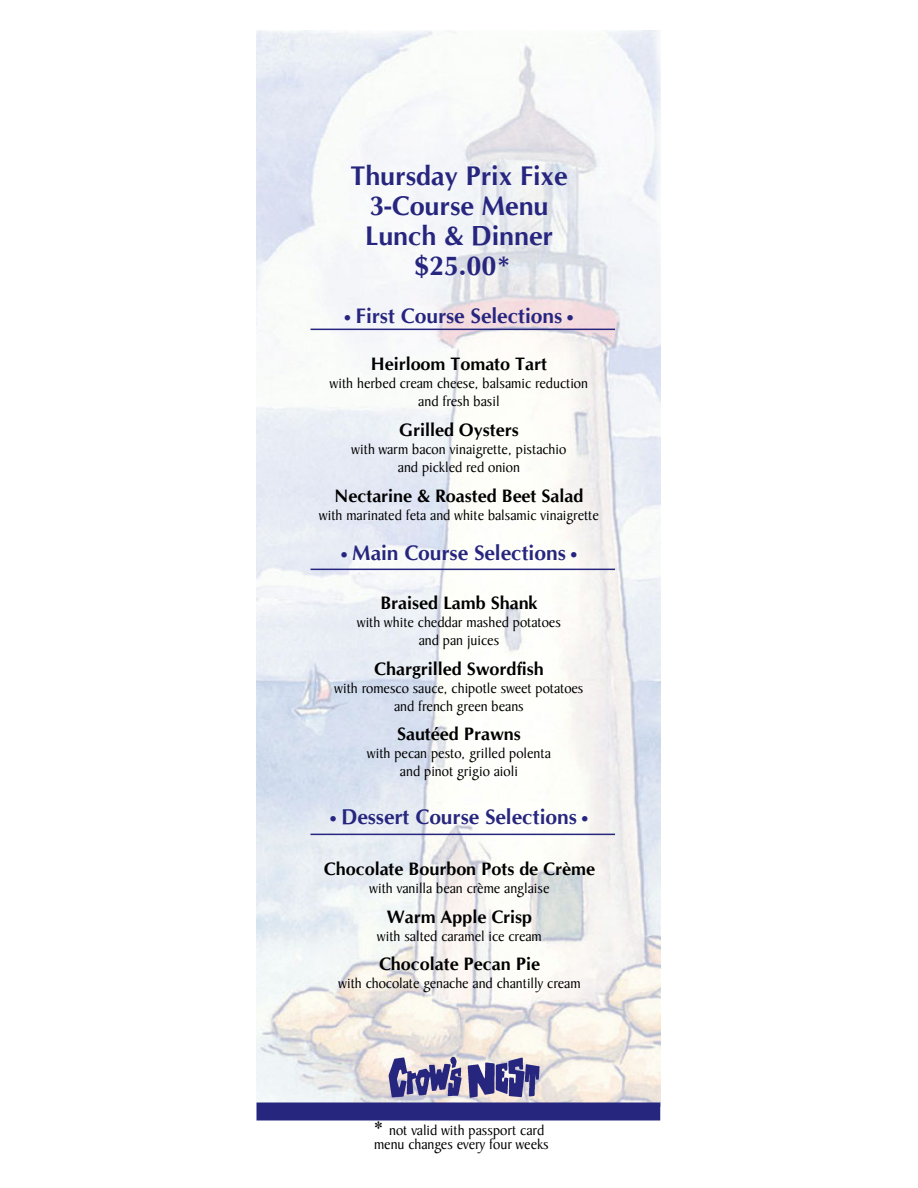
<style>
.page{position:relative;width:918px;height:1188px;background:#fff}
.page>*{position:absolute;margin:0;border:0;box-sizing:border-box;transform-origin:0 0}
.t1{font:700 27px/30px "CG Omega";color:#27267f;text-align:center}
.t2{font:700 21px "CG Omega";color:#27267f}
.t3{font:700 18px "CG Omega";color:#000}
.t4{font:15px/18px "Baker Signet Std";color:#000;text-align:center}
.s1{font-size:15px}
.s2{font-size:21px}
</style>
<div class="page">
<img style="left:256px;top:30px;width:404px;height:1073px">
<img style="left:388px;top:1054px;width:152px;height:44px">
<div style="left:256px;top:1103px;width:404px;height:18px;background:#27267f"></div>
<hr style="left:310px;top:329px;width:305px;height:1px;background:#27267f">
<hr style="left:310px;top:569px;width:305px;height:1px;background:#27267f">
<hr style="left:310px;top:834px;width:305px;height:1px;background:#27267f">
<h1 class="t1" style="left:350px;top:163px;width:218px">Thursday Prix Fixe<br>3-Course Menu<br>Lunch &amp; Dinner $25.00*</h1>
<h2 class="t2" style="left:344px;top:307px;width:232px"><span class="s1">•</span> First Course Selections <span class="s1">•</span></h2>
<p class="t3" style="left:371px;top:357px;width:178px">Heirloom Tomato Tart</p>
<p class="t4" style="left:330px;top:376px;width:260px">with herbed cream cheese, balsamic reduction and fresh basil</p>
<p class="t3" style="left:399px;top:422px;width:121px">Grilled Oysters</p>
<p class="t4" style="left:352px;top:442px;width:216px">with warm bacon vinaigrette, pistachio and pickled red onion</p>
<p class="t3" style="left:335px;top:488px;width:250px">Nectarine &amp; Roasted Beet Salad</p>
<p class="t4" style="left:319px;top:508px;width:281px">with marinated feta and white balsamic vinaigrette</p>
<h2 class="t2" style="left:341px;top:545px;width:238px"><span class="s1">•</span> Main Course Selections <span class="s1">•</span></h2>
<p class="t3" style="left:380px;top:596px;width:159px">Braised Lamb Shank</p>
<p class="t4" style="left:357px;top:615px;width:205px">with white cheddar mashed potatoes and pan juices</p>
<p class="t3" style="left:374px;top:661px;width:171px">Chargrilled Swordfish</p>
<p class="t4" style="left:334px;top:681px;width:251px">with romesco sauce, chipotle sweet potatoes and french green beans</p>
<p class="t3" style="left:397px;top:727px;width:125px">Sautéed Prawns</p>
<p class="t4" style="left:367px;top:746px;width:185px">with pecan pesto, grilled polenta and pinot grigio aioli</p>
<h2 class="t2" style="left:329px;top:808px;width:261px"><span class="s1">•</span> Dessert Course Selections <span class="s1">•</span></h2>
<p class="t3" style="left:324px;top:862px;width:273px">Chocolate Bourbon Pots de Crème</p>
<p class="t4" style="left:370px;top:881px;width:181px">with vanilla bean crème anglaise</p>
<p class="t3" style="left:387px;top:909px;width:147px">Warm Apple Crisp</p>
<p class="t4" style="left:377px;top:929px;width:166px">with salted caramel ice cream</p>
<p class="t3" style="left:379px;top:957px;width:162px">Chocolate Pecan Pie</p>
<p class="t4" style="left:338px;top:976px;width:244px">with chocolate genache and chantilly cream</p>
<p class="t4" style="left:374px;top:1123px;width:172px"><span class="s2">*</span> not valid with passport card</p>
<p class="t4" style="left:374px;top:1137px;width:176px">menu changes every four weeks</p>
</div>
